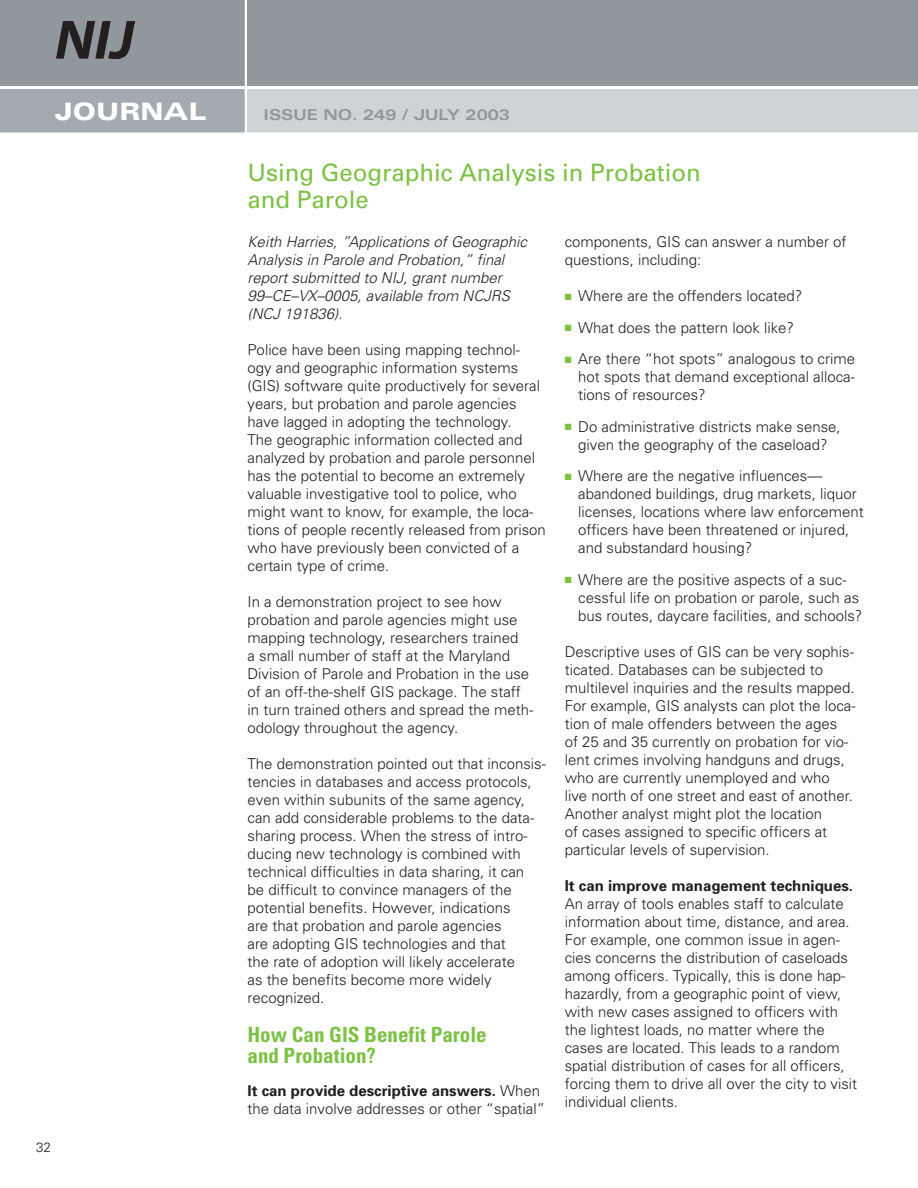
<style>
.page{position:relative;width:918px;height:1188px;background:#fff}
.page>*{position:absolute;margin:0;border:0;box-sizing:border-box;transform-origin:0 0}
.t1{font:24px/27px "Univers";color:#7bc142}
.t2{font:900 expanded 24px "Univers";color:#fff}
.t3{font:700 condensed 21px/21px "Univers";color:#7bc142}
.t4{font:300 15px/18px "Univers";color:#231f20}
.t5{font:italic 300 15px/18px "Univers";color:#231f20}
.t6{font:700 15px "Univers";color:#231f20}
.t7{font:700 expanded 15px "Univers";color:#939598}
.t8{font:300 13.5px "Univers";color:#231f20}
.s1{font-weight:700}
.s2{color:#7bc142}
</style>
<div class="page">
<div style="left:0;top:0;width:918px;height:85px;background:#90979d"></div>
<div style="left:246px;top:89px;width:672px;height:43px;background:#ced3d6"></div>
<img style="left:57px;top:22px;width:78px;height:37px">
<div style="left:0;top:89px;width:245px;height:45px;background:#a3aab0"></div>
<hr style="left:245px;top:0;width:2px;height:133px;background:#fff">
<hr style="left:0;top:132px;width:918px;height:2px;background:#fff">
<h1 class="t2" style="left:55px;top:97px;width:153px">JOURNAL</h1>
<p class="t7" style="left:264px;top:106px;width:248px">ISSUE NO. 249 / JULY 2003</p>
<h1 class="t1" style="left:248px;top:159px;width:455px">Using Geographic Analysis in Probation and Parole</h1>
<p class="t8" style="left:36px;top:1139px;width:17px">32</p>
<p class="t5" style="left:248px;top:233px;width:281px">Keith Harries, ”Applications of Geographic Analysis in Parole and Probation,” final report submitted to NIJ, grant number 99–CE–VX–0005, available from NCJRS (NCJ 191836).</p>
<p class="t4" style="left:248px;top:341px;width:300px">Police have been using mapping technol&shy;ogy and geographic information systems (GIS) software quite productively for several years, but probation and parole agencies have lagged in adopting the technology.<br>The geographic information collected and analyzed by probation and parole personnel has the potential to become an extremely valuable investigative tool to police, who might want to know, for example, the loca&shy;tions of people recently released from prison who have previously been convicted of a certain type of crime.</p>
<p class="t4" style="left:248px;top:593px;width:287px">In a demonstration project to see how probation and parole agencies might use mapping technology, researchers trained<br>a small number of staff at the Maryland Division of Parole and Probation in the use of an off-the-shelf GIS package. The staff in turn trained others and spread the meth&shy;odology throughout the agency.</p>
<p class="t4" style="left:248px;top:755px;width:300px">The demonstration pointed out that inconsis&shy;tencies in databases and access protocols, even within subunits of the same agency, can add considerable problems to the data&shy;sharing process. When the stress of intro&shy;ducing new technology is combined with technical difficulties in data sharing, it can<br>be difficult to convince managers of the potential benefits. However, indications<br>are that probation and parole agencies<br>are adopting GIS technologies and that<br>the rate of adoption will likely accelerate<br>as the benefits become more widely recognized.</p>
<h2 class="t3" style="left:248px;top:1024px;width:241px">How Can GIS Benefit Parole and Probation?</h2>
<p class="t4" style="left:248px;top:1082px;width:299px"><span class="s1">It can provide descriptive answers.</span> When the data involve addresses or other “spatial”</p>
<p class="t4" style="left:565px;top:233px;width:283px">components, GIS can answer a number of questions, including:</p>
<p class="t4" style="left:565px;top:287px;width:239px"><span class="s2">■</span> Where are the offenders located?</p>
<p class="t4" style="left:565px;top:318px;width:231px"><span class="s2">■</span> What does the pattern look like?</p>
<p class="t4" style="left:578px;top:350px;width:278px;text-align:justify;text-indent:-14px"><span class="s2">■</span> Are there “hot spots” analogous to crime hot spots that demand exceptional alloca&shy;tions of resources?</p>
<p class="t4" style="left:565px;top:417px;width:278px;text-align:center"><span class="s2">■</span> Do administrative districts make sense, given the geography of the caseload?</p>
<p class="t4" style="left:578px;top:467px;width:287px;text-indent:-14px"><span class="s2">■</span> Where are the negative influences— abandoned buildings, drug markets, liquor licenses, locations where law enforcement officers have been threatened or injured, and substandard housing?</p>
<p class="t4" style="left:578px;top:570px;width:286px;text-indent:-14px"><span class="s2">■</span> Where are the positive aspects of a suc&shy;cessful life on probation or parole, such as bus routes, daycare facilities, and schools?</p>
<p class="t4" style="left:565px;top:642px;width:292px">Descriptive uses of GIS can be very sophis&shy;ticated. Databases can be subjected to multilevel inquiries and the results mapped.<br>For example, GIS analysts can plot the loca&shy;tion of male offenders between the ages<br>of 25 and 35 currently on probation for vio&shy;lent crimes involving handguns and drugs, who are currently unemployed and who live north of one street and east of another.<br>Another analyst might plot the location<br>of cases assigned to specific officers at particular levels of supervision.</p>
<p class="t6" style="left:565px;top:876px;width:290px">It can improve management techniques.</p>
<p class="t4" style="left:565px;top:894px;width:294px">An array of tools enables staff to calculate information about time, distance, and area.<br>For example, one common issue in agen&shy;cies concerns the distribution of caseloads among officers. Typically, this is done hap&shy;hazardly, from a geographic point of view, with new cases assigned to officers with the lightest loads, no matter where the cases are located. This leads to a random spatial distribution of cases for all officers, forcing them to drive all over the city to visit individual clients.</p>
</div>
